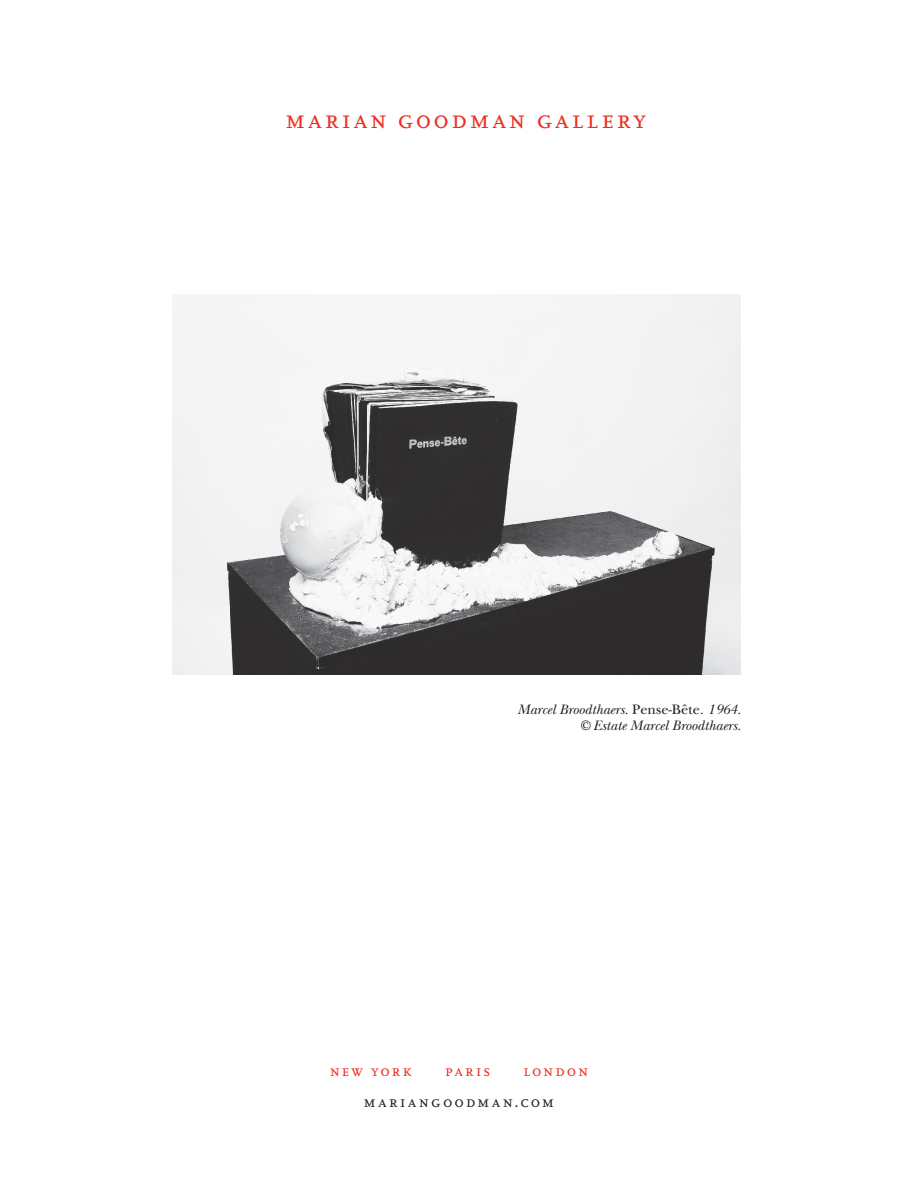
<style>
.page{position:relative;width:918px;height:1188px;background:#fff}
.page>*{position:absolute;margin:0;border:0;box-sizing:border-box;transform-origin:0 0}
.t1{font:27px "Scala OT";letter-spacing:.1em;color:#ee2e22}
.t2{font:16.5px/31.5px "Scala OT";letter-spacing:.125em;color:#231f20}
.t3{font:16.5px "Scala OT";letter-spacing:.115em;color:#ee2e22}
.t4{font:italic 14.25px/15.9px "New Baskerville Std";color:#231f20;text-align:right}
.s1{font-style:normal}
.s2{color:#ee2e22}
</style>
<div class="page">
<img style="left:172px;top:294px;width:568px;height:381px">
<p class="t1" style="left:285px;top:104px;width:362px">marian goodman gallery</p>
<p class="t4" style="left:517px;top:701px;width:226px">Marcel Broodthaers. <span class="s1">Pense-Bête</span>. 1964. © Estate Marcel Broodthaers.</p>
<p class="t3" style="left:329px;top:1061px;width:84px">new york</p>
<p class="t3" style="left:445px;top:1061px;width:47px">paris</p>
<p class="t2" style="left:364px;top:1055px;width:227px;text-indent:159px"><span class="s2">london </span>mariangoodman.com</p>
</div>
